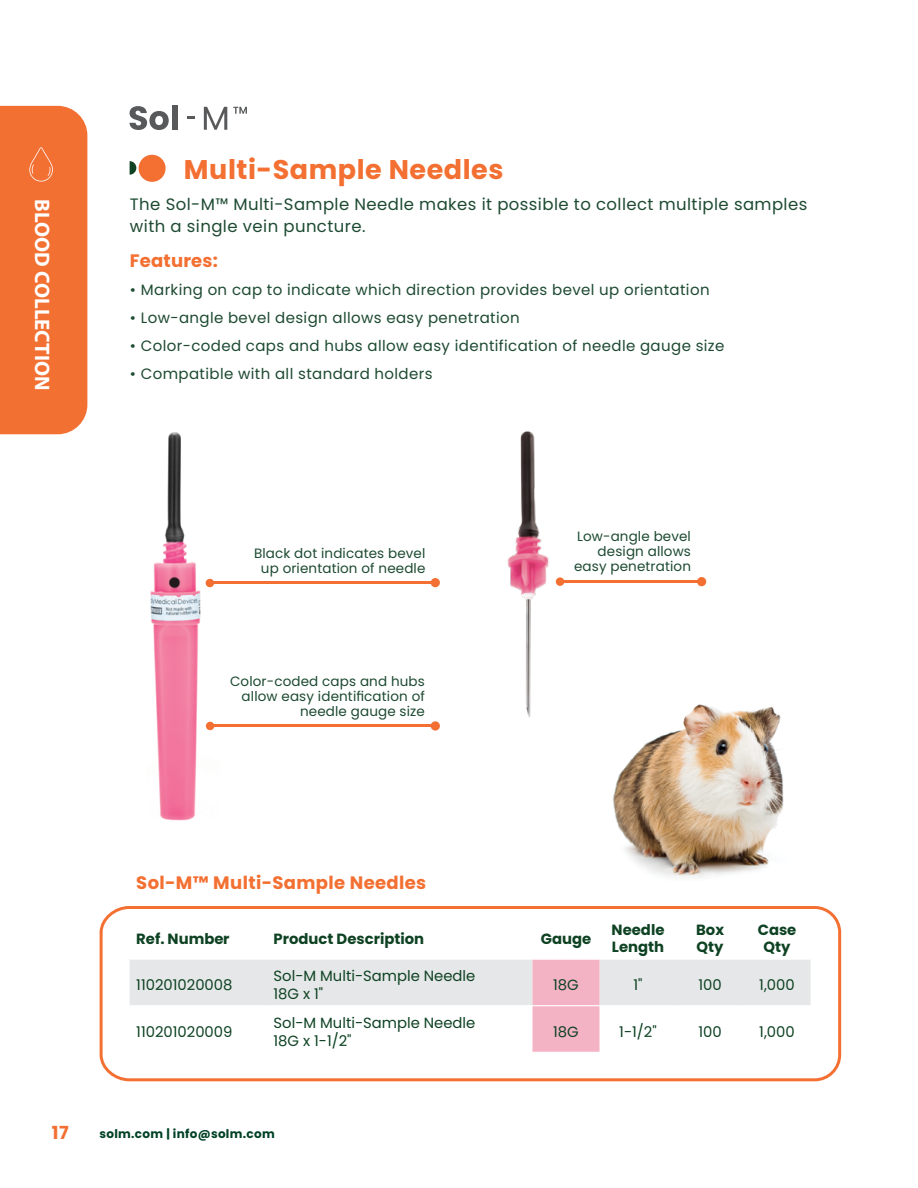
<style>
.page{position:relative;width:918px;height:1188px;background:#fff}
.page>*{position:absolute;margin:0;border:0;box-sizing:border-box;transform-origin:0 0}
.t1{font:700 27px "Poppins";letter-spacing:.02em;color:#f37032}
.t2{font:700 21px "Myriad Pro";color:#fff}
.t3{font:700 18px "Poppins";letter-spacing:.02em;color:#f37032}
.t4{font:16.5px/21.6px "Poppins";letter-spacing:.025em;color:#1d4a31}
.t5{font:15px "Poppins";letter-spacing:.025em;color:#1d4a31}
.t6{font:14.85px/17.7px "Poppins";color:#0e4223}
.t7{font:700 14.85px/17.7px "Poppins";color:#0e4223}
.t8{font:13.5px/15px "Poppins";letter-spacing:.01em;color:#1d4a31;text-align:right}
.t9{font:700 12px "Poppins";letter-spacing:.025em;color:#004125}
</style>
<div class="page">
<img style="left:613px;top:704px;width:171px;height:174px">
<img style="left:150px;top:432px;width:77px;height:389px">
<img style="left:507px;top:431px;width:51px;height:286px">
<svg style="left:233px;top:107px;width:14px;height:7px"></svg>
<svg style="left:130px;top:106px;width:39px;height:24px"></svg>
<div style="left:172px;top:105px;width:5px;height:25px;background:#58595b"></div>
<svg style="left:187px;top:116px;width:8px;height:3px"></svg>
<svg style="left:204px;top:107px;width:23px;height:23px"></svg>
<div style="left:139px;top:155px;width:27px;height:27px;background:#f37032;border-radius:50%"></div>
<svg style="left:130px;top:161px;width:6px;height:14px"></svg>
<div style="left:206px;top:579px;width:8px;height:8px;background:#f37032;border-radius:50%"></div>
<div style="left:0;top:106px;width:87px;height:328px;background:#f37033"></div>
<hr style="left:208px;top:581px;width:229px;height:3px;background:#f37032">
<div style="left:431px;top:578px;width:9px;height:9px;background:#f37032;border-radius:50%"></div>
<hr style="left:208px;top:725px;width:229px;height:2px;background:#f37032">
<div style="left:431px;top:721px;width:9px;height:10px;background:#f37032;border-radius:50%"></div>
<hr style="left:560px;top:580px;width:143px;height:3px;background:#f37032">
<div style="left:697px;top:577px;width:9px;height:9px;background:#f37032;border-radius:50%"></div>
<svg style="left:99px;top:906px;width:743px;height:176px"></svg>
<div style="left:206px;top:722px;width:8px;height:8px;background:#f37032;border-radius:50%"></div>
<div style="left:556px;top:577px;width:8px;height:9px;background:#f37032;border-radius:50%"></div>
<h2 class="t2" style="left:56px;top:199px;width:193px;rotate:90deg">BLOOD COLLECTION</h2>
<h1 class="t1" style="left:184px;top:154px;width:321px">Multi-Sample Needles</h1>
<p class="t4" style="left:130px;top:194px;width:679px">The Sol-M™ Multi-Sample Needle makes it possible to collect multiple samples with a single vein puncture.</p>
<p class="t3" style="left:130px;top:250px;width:89px">Features:</p>
<p class="t5" style="left:130px;top:281px;width:581px">• Marking on cap to indicate which direction provides bevel up orientation</p>
<p class="t5" style="left:130px;top:309px;width:391px">• Low-angle bevel design allows easy penetration</p>
<p class="t5" style="left:130px;top:337px;width:596px">• Color-coded caps and hubs allow easy identification of needle gauge size</p>
<p class="t5" style="left:130px;top:365px;width:304px">• Compatible with all standard holders</p>
<p class="t8" style="left:254px;top:546px;width:173px;text-align:center">Black dot indicates bevel up orientation of needle</p>
<p class="t8" style="left:230px;top:674px;width:196px">Color-coded caps and hubs allow easy identification of needle gauge size</p>
<p class="t8" style="left:574px;top:529px;width:118px">Low-angle bevel design allows easy penetration</p>
<p class="t3" style="left:136px;top:872px;width:292px">Sol-M™ Multi-Sample Needles</p>
<p class="t7" style="left:136px;top:930px;width:95px">Ref. Number</p>
<p class="t7" style="left:274px;top:930px;width:152px">Product Description</p>
<p class="t7" style="left:541px;top:930px;width:52px">Gauge</p>
<p class="t7" style="left:612px;top:921px;width:54px">Needle<br>Length</p>
<p class="t7" style="left:696px;top:921px;width:29px">Box<br>Qty</p>
<p class="t7" style="left:758px;top:921px;width:40px;text-align:center">Case<br>Qty</p>
<p class="t6" style="left:136px;top:976px;width:98px">110201020008</p>
<p class="t6" style="left:274px;top:967px;width:203px">Sol-M Multi-Sample Needle<br>18G x 1"</p>
<p class="t6" style="left:553px;top:976px;width:27px">18G</p>
<p class="t6" style="left:634px;top:976px;width:11px">1"</p>
<p class="t6" style="left:698px;top:976px;width:25px">100</p>
<p class="t6" style="left:759px;top:976px;width:37px">1,000</p>
<p class="t6" style="left:136px;top:1023px;width:98px">110201020009</p>
<p class="t6" style="left:274px;top:1014px;width:203px">Sol-M Multi-Sample Needle<br>18G x 1-1/2"</p>
<p class="t6" style="left:553px;top:1023px;width:27px">18G</p>
<p class="t6" style="left:619px;top:1023px;width:39px">1-1/2"</p>
<p class="t6" style="left:698px;top:1023px;width:25px">100</p>
<p class="t6" style="left:759px;top:1023px;width:37px">1,000</p>
<p class="t3" style="left:52px;top:1123px;width:18px">17</p>
<p class="t9" style="left:100px;top:1127px;width:177px">solm.com | info@solm.com</p>
</div>
